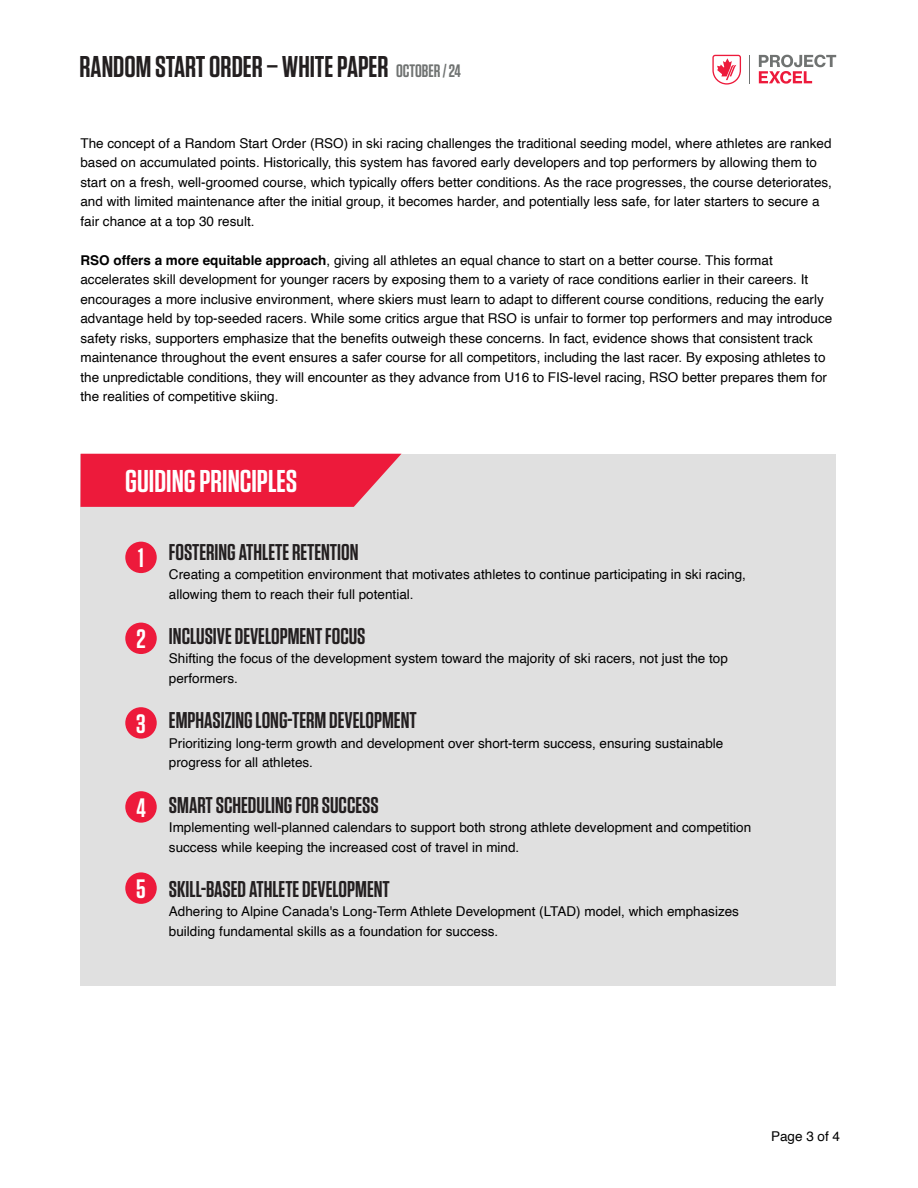
<style>
.page{position:relative;width:918px;height:1188px;background:#fff}
.page>*{position:absolute;margin:0;border:0;box-sizing:border-box;transform-origin:0 0}
.t1{font:600 31.5px "Tungsten";color:#fff}
.t2{font:600 30px "Tungsten";color:#231f20}
.t3{font:600 26.55px "Tungsten";color:#fff}
.t4{font:600 22.8px "Tungsten";color:#231f20}
.t5{font:13.5px/19.5px "Helvetica";color:#000}
.s1{font-size:18px;color:#707372}
.s2{font-weight:700}
</style>
<div class="page">
<div style="left:81px;top:454px;width:755px;height:531px;background:#e0e0e0"></div>
<svg style="left:80px;top:454px;width:321px;height:53px"></svg>
<div style="left:125px;top:542px;width:32px;height:31px;background:#ed1a3b;border-radius:50%"></div>
<div style="left:125px;top:623px;width:32px;height:31px;background:#ed1a3b;border-radius:50%"></div>
<div style="left:125px;top:707px;width:32px;height:32px;background:#ed1a3b;border-radius:50%"></div>
<div style="left:125px;top:791px;width:32px;height:32px;background:#ed1a3b;border-radius:50%"></div>
<div style="left:125px;top:872px;width:32px;height:32px;background:#ed1a3b;border-radius:50%"></div>
<svg style="left:712px;top:54px;width:29px;height:31px"></svg>
<svg style="left:749px;top:55px;width:1px;height:28px"></svg>
<svg style="left:759px;top:55px;width:77px;height:29px"></svg>
<h2 class="t2" style="left:80px;top:51px;width:383px">RANDOM START ORDER – WHITE PAPER <span class="s1">OCTOBER / 24</span></h2>
<p class="t5" style="left:80px;top:134px;width:753px">The concept of a Random Start Order (RSO) in ski racing challenges the traditional seeding model, where athletes are ranked based on accumulated points. Historically, this system has favored early developers and top performers by allowing them to start on a fresh, well-groomed course, which typically offers better conditions. As the race progresses, the course deteriorates, and with limited maintenance after the initial group, it becomes harder, and potentially less safe, for later starters to secure a fair chance at a top 30 result.</p>
<p class="t5" style="left:80px;top:250px;width:753px"><span class="s2">RSO offers a more equitable approach</span>, giving all athletes an equal chance to start on a better course. This format accelerates skill development for younger racers by exposing them to a variety of race conditions earlier in their careers. It encourages a more inclusive environment, where skiers must learn to adapt to different course conditions, reducing the early advantage held by top-seeded racers. While some critics argue that RSO is unfair to former top performers and may introduce safety risks, supporters emphasize that the benefits outweigh these concerns. In fact, evidence shows that consistent track maintenance throughout the event ensures a safer course for all competitors, including the last racer. By exposing athletes to the unpredictable conditions, they will encounter as they advance from U16 to FIS-level racing, RSO better prepares them for the realities of competitive skiing.</p>
<h1 class="t1" style="left:125px;top:464px;width:174px">GUIDING PRINCIPLES</h1>
<h3 class="t3" style="left:138px;top:544px;width:7px">1</h3>
<h3 class="t3" style="left:136px;top:625px;width:11px">2</h3>
<h3 class="t3" style="left:136px;top:709px;width:11px">3</h3>
<h3 class="t3" style="left:136px;top:793px;width:11px">4</h3>
<h3 class="t3" style="left:136px;top:875px;width:11px">5</h3>
<h3 class="t4" style="left:169px;top:540px;width:191px">FOSTERING ATHLETE RETENTION</h3>
<p class="t5" style="left:169px;top:565px;width:579px">Creating a competition environment that motivates athletes to continue participating in ski racing, allowing them to reach their full potential.</p>
<h3 class="t4" style="left:169px;top:624px;width:198px">INCLUSIVE DEVELOPMENT FOCUS</h3>
<p class="t5" style="left:169px;top:649px;width:561px">Shifting the focus of the development system toward the majority of ski racers, not just the top performers.</p>
<h3 class="t4" style="left:169px;top:708px;width:249px">EMPHASIZING LONG-TERM DEVELOPMENT</h3>
<p class="t5" style="left:169px;top:734px;width:556px">Prioritizing long-term growth and development over short-term success, ensuring sustainable progress for all athletes.</p>
<h3 class="t4" style="left:169px;top:793px;width:211px">SMART SCHEDULING FOR SUCCESS</h3>
<p class="t5" style="left:169px;top:818px;width:584px">Implementing well-planned calendars to support both strong athlete development and competition success while keeping the increased cost of travel in mind.</p>
<h3 class="t4" style="left:169px;top:877px;width:222px">SKILL-BASED ATHLETE DEVELOPMENT</h3>
<p class="t5" style="left:169px;top:902px;width:572px">Adhering to Alpine Canada's Long-Term Athlete Development (LTAD) model, which emphasizes building fundamental skills as a foundation for success.</p>
<p class="t5" style="left:771px;top:1127px;width:71px">Page 3 of 4</p>
</div>
